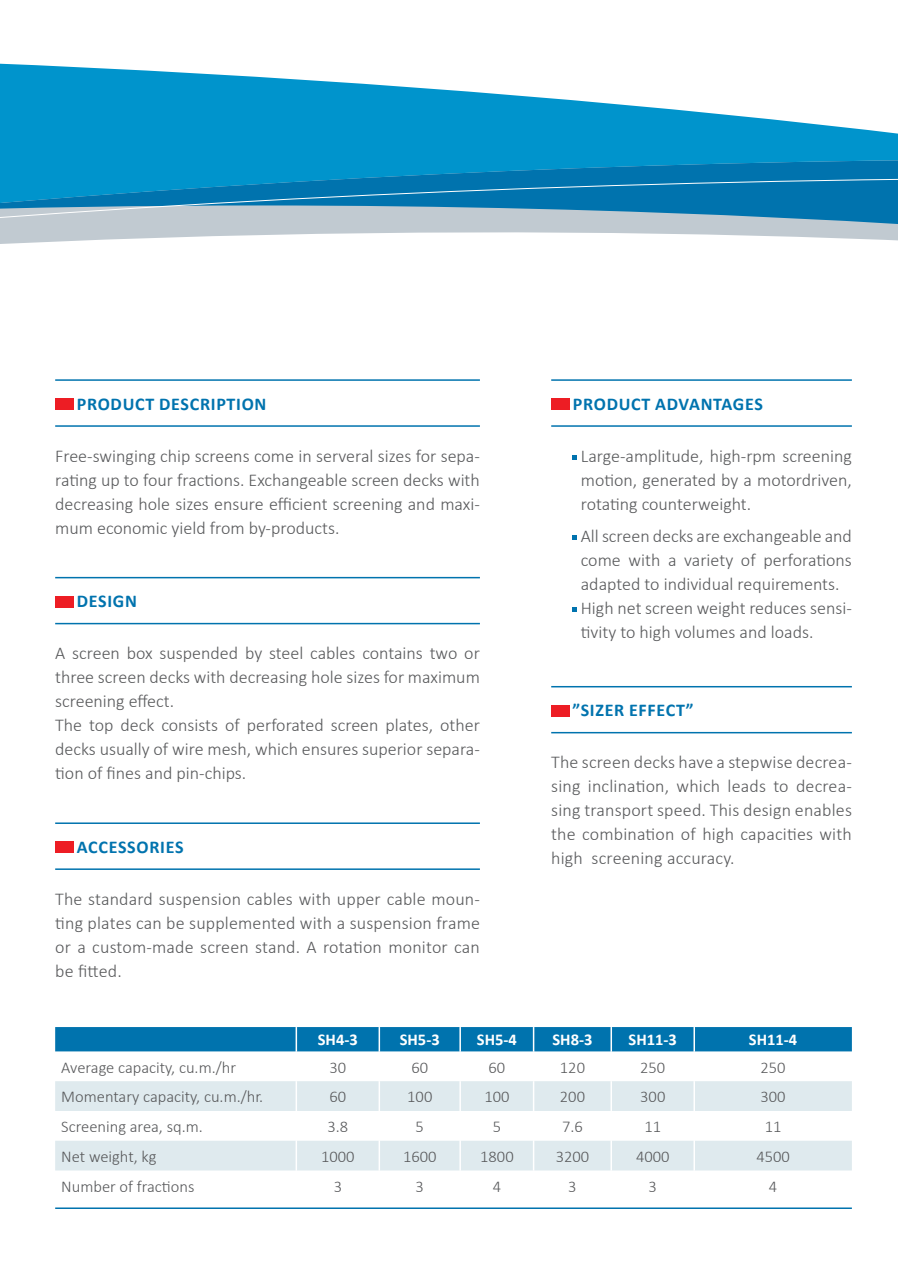
<style>
.page{position:relative;width:898px;height:1263px;background:#fff}
.page>*{position:absolute;margin:0;border:0;box-sizing:border-box;transform-origin:0 0}
.t1{font:300 18px/24px "Calibri";color:#58595b;text-align:justify}
.t2{font:700 18px "Calibri";letter-spacing:.04em;color:#0073ae}
.t3{font:300 16.5px "Calibri";color:#58595b}
.t4{font:700 16.5px "Calibri";color:#fff}
</style>
<div class="page">
<svg style="left:0;top:63px;width:897px;height:475px"></svg>
<svg style="left:572px;top:455px;width:4px;height:4px"></svg>
<svg style="left:572px;top:535px;width:4px;height:5px"></svg>
<svg style="left:572px;top:607px;width:4px;height:5px"></svg>
<hr style="left:551px;top:379px;width:300px;height:2px;background:#0073ae">
<hr style="left:551px;top:425px;width:300px;height:2px;background:#0073ae">
<div style="left:551px;top:399px;width:18px;height:11px;background:#ed1d24"></div>
<hr style="left:55px;top:822px;width:424px;height:2px;background:#0073ae">
<hr style="left:55px;top:868px;width:424px;height:2px;background:#0073ae">
<div style="left:55px;top:842px;width:19px;height:11px;background:#ed1d24"></div>
<hr style="left:551px;top:686px;width:300px;height:1px;background:#0073ae">
<hr style="left:551px;top:732px;width:300px;height:1px;background:#0073ae">
<div style="left:551px;top:705px;width:18px;height:11px;background:#ed1d24"></div>
<hr style="left:55px;top:577px;width:424px;height:1px;background:#0073ae">
<hr style="left:55px;top:623px;width:424px;height:1px;background:#0073ae">
<div style="left:55px;top:596px;width:19px;height:11px;background:#ed1d24"></div>
<hr style="left:55px;top:379px;width:424px;height:2px;background:#0073ae">
<hr style="left:55px;top:425px;width:424px;height:2px;background:#0073ae">
<div style="left:55px;top:399px;width:19px;height:11px;background:#ed1d24"></div>
<svg style="left:55px;top:1081px;width:796px;height:89px;fill:#dfeaee"></svg>
<div style="left:55px;top:1027px;width:796px;height:24px;background:#0073ae"></div>
<hr style="left:295px;top:1081px;width:2px;height:30px;background:#fff">
<hr style="left:378px;top:1081px;width:2px;height:30px;background:#fff">
<hr style="left:459px;top:1081px;width:2px;height:30px;background:#fff">
<hr style="left:532px;top:1081px;width:2px;height:30px;background:#fff">
<hr style="left:610px;top:1081px;width:1px;height:30px;background:#fff">
<hr style="left:693px;top:1081px;width:1px;height:30px;background:#fff">
<hr style="left:295px;top:1111px;width:2px;height:30px;background:#fff">
<hr style="left:378px;top:1111px;width:2px;height:30px;background:#fff">
<hr style="left:459px;top:1111px;width:2px;height:30px;background:#fff">
<hr style="left:532px;top:1111px;width:2px;height:30px;background:#fff">
<hr style="left:610px;top:1111px;width:1px;height:30px;background:#fff">
<hr style="left:693px;top:1111px;width:1px;height:30px;background:#fff">
<hr style="left:295px;top:1141px;width:2px;height:29px;background:#fff">
<hr style="left:378px;top:1141px;width:2px;height:29px;background:#fff">
<hr style="left:459px;top:1141px;width:2px;height:29px;background:#fff">
<hr style="left:532px;top:1141px;width:2px;height:29px;background:#fff">
<svg style="left:610px;top:1141px;width:1px;height:29px"></svg>
<svg style="left:693px;top:1141px;width:1px;height:29px"></svg>
<hr style="left:55px;top:1207px;width:796px;height:2px;background:#0073ae">
<p class="t2" style="left:77px;top:393px;width:191px">PRODUCT DESCRIPTION</p>
<p class="t1" style="left:55px;top:443px;width:426px">Free-swinging chip screens come in serveral sizes for sepa&shy;rating up to four fractions. Exchangeable screen decks with decreasing hole sizes ensure efficient screening and maxi&shy;mum economic yield from by-products.</p>
<p class="t2" style="left:77px;top:590px;width:62px">DESIGN</p>
<p class="t1" style="left:55px;top:641px;width:426px;text-align:left">A screen box suspended by steel cables contains two or three screen decks with decreasing hole sizes for maximum screening effect.<br>The top deck consists of perforated screen plates, other decks usually of wire mesh, which ensures superior separa&shy;tion of fines and pin-chips.</p>
<p class="t2" style="left:77px;top:836px;width:108px">ACCESSORIES</p>
<p class="t1" style="left:55px;top:886px;width:426px">The standard suspension cables with upper cable moun&shy;ting plates can be supplemented with a suspension frame or a custom-made screen stand. A rotation monitor can be fitted.</p>
<p class="t2" style="left:572px;top:393px;width:191px">PRODUCT ADVANTAGES</p>
<p class="t1" style="left:580px;top:443px;width:272px">Large-amplitude, high-rpm screening motion, generated by a motordriven, rotating counterweight.</p>
<p class="t1" style="left:580px;top:524px;width:272px;text-align:left">All screen decks are exchangeable and come with a variety of perforations adapted to individual requirements.<br>High net screen weight reduces sensi&shy;tivity to high volumes and loads.</p>
<p class="t2" style="left:572px;top:699px;width:122px">”SIZER EFFECT”</p>
<p class="t1" style="left:551px;top:750px;width:302px">The screen decks have a stepwise decrea&shy;sing inclination, which leads to decrea&shy;sing transport speed. This design enables the combination of high capacities with high screening accuracy.</p>
<p class="t4" style="left:318px;top:1030px;width:41px">SH4-3</p>
<p class="t4" style="left:399px;top:1030px;width:41px">SH 5-3</p>
<p class="t4" style="left:476px;top:1030px;width:41px">SH 5-4</p>
<p class="t4" style="left:552px;top:1030px;width:41px">SH8-3</p>
<p class="t4" style="left:628px;top:1030px;width:50px">SH 11-3</p>
<p class="t4" style="left:748px;top:1030px;width:50px">SH 11-4</p>
<p class="t3" style="left:61px;top:1057px;width:176px">Average capacity, cu.m./hr</p>
<p class="t3" style="left:329px;top:1057px;width:18px">30</p>
<p class="t3" style="left:411px;top:1057px;width:18px">60</p>
<p class="t3" style="left:488px;top:1057px;width:18px">60</p>
<p class="t3" style="left:559px;top:1057px;width:27px">120</p>
<p class="t3" style="left:640px;top:1057px;width:27px">250</p>
<p class="t3" style="left:760px;top:1057px;width:27px">250</p>
<p class="t3" style="left:61px;top:1086px;width:203px">Momentary capacity, cu.m./hr.</p>
<p class="t3" style="left:329px;top:1086px;width:18px">60</p>
<p class="t3" style="left:407px;top:1086px;width:27px">100</p>
<p class="t3" style="left:484px;top:1086px;width:27px">100</p>
<p class="t3" style="left:559px;top:1086px;width:27px">200</p>
<p class="t3" style="left:640px;top:1086px;width:27px">300</p>
<p class="t3" style="left:760px;top:1086px;width:27px">300</p>
<p class="t3" style="left:61px;top:1116px;width:143px">Screening area, sq.m.</p>
<p class="t3" style="left:327px;top:1116px;width:22px">3.8</p>
<p class="t3" style="left:415px;top:1116px;width:10px">5</p>
<p class="t3" style="left:492px;top:1116px;width:10px">5</p>
<p class="t3" style="left:562px;top:1116px;width:22px">7.6</p>
<p class="t3" style="left:644px;top:1116px;width:18px">11</p>
<p class="t3" style="left:764px;top:1116px;width:18px">11</p>
<p class="t3" style="left:61px;top:1146px;width:97px">Net weight, kg</p>
<p class="t3" style="left:321px;top:1146px;width:35px">1000</p>
<p class="t3" style="left:403px;top:1146px;width:35px">1600</p>
<p class="t3" style="left:480px;top:1146px;width:35px">1800</p>
<p class="t3" style="left:555px;top:1146px;width:35px">3200</p>
<p class="t3" style="left:635px;top:1146px;width:35px">4000</p>
<p class="t3" style="left:756px;top:1146px;width:35px">4500</p>
<p class="t3" style="left:61px;top:1176px;width:135px">Number of fractions</p>
<p class="t3" style="left:333px;top:1176px;width:10px">3</p>
<p class="t3" style="left:415px;top:1176px;width:10px">3</p>
<p class="t3" style="left:492px;top:1176px;width:10px">4</p>
<p class="t3" style="left:568px;top:1176px;width:10px">3</p>
<p class="t3" style="left:648px;top:1176px;width:10px">3</p>
<p class="t3" style="left:768px;top:1176px;width:10px">4</p>
</div>
